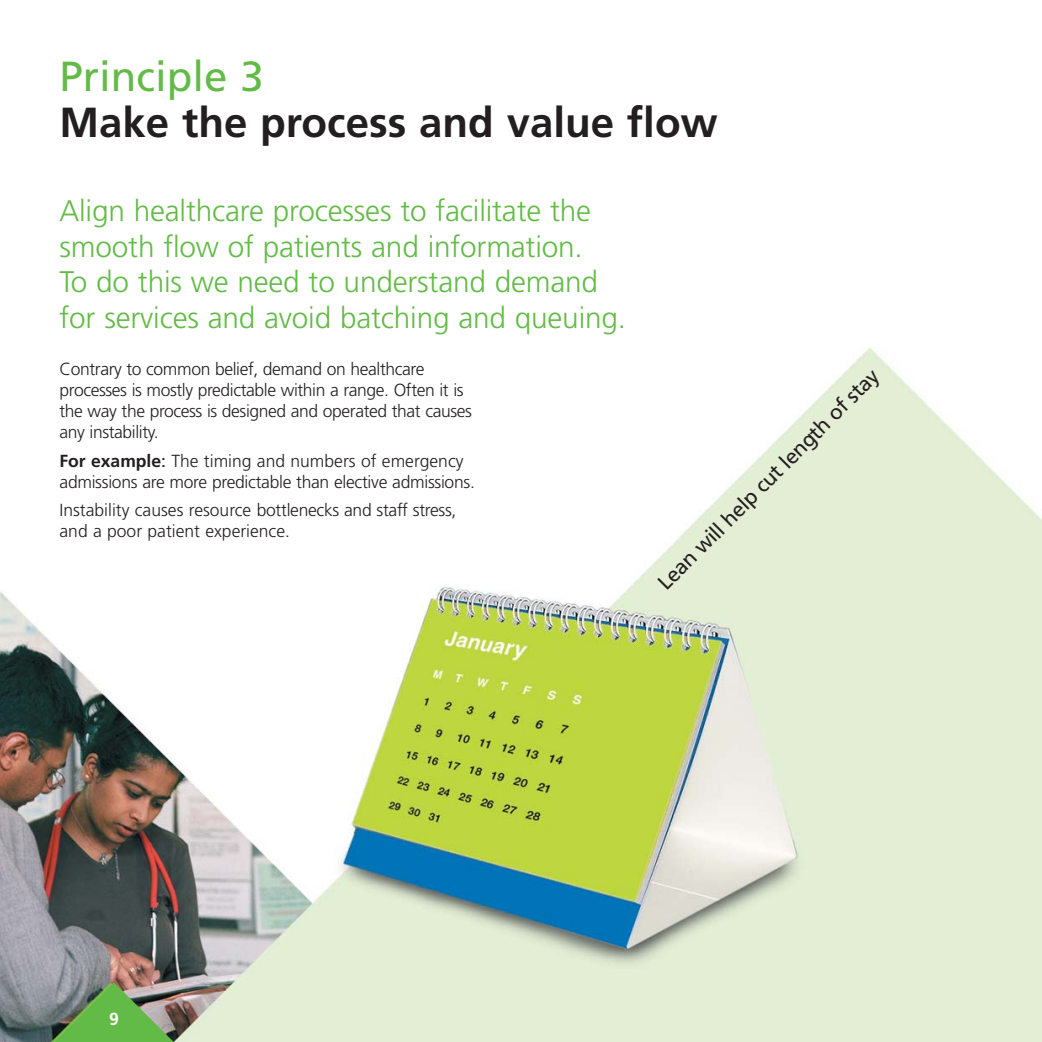
<style>
.page{position:relative;width:1042px;height:1042px;background:#fff}
.page>*{position:absolute;margin:0;border:0;box-sizing:border-box;transform-origin:0 0}
.t1{font:700 42px "Frutiger";color:#231f20}
.t2{font:42px "Frutiger";color:#62bb46}
.t3{font:300 29.75px/35.7px "Frutiger";letter-spacing:-.005em;color:#62bb46}
.t4{font:21px "Frutiger";color:#231f20}
.t5{font:300 17.5px/21px "Frutiger";letter-spacing:-.02em;color:#231f20}
.t6{font:300 17.5px/21px "Frutiger";color:#231f20}
.t7{font:700 17.5px "Frutiger";color:#fff}
.s1{font-weight:700}
.s2{font-weight:400}
</style>
<div class="page">
<img style="left:0;top:348px;width:1042px;height:694px">
<img style="left:54px;top:982px;width:120px;height:60px">
<h1 class="t2" style="left:60px;top:60px;width:206px">Principle 3</h1>
<h1 class="t1" style="left:60px;top:105px;width:660px">Make the process and value flow</h1>
<h2 class="t3" style="left:60px;top:195px;width:568px">Align healthcare processes to facilitate the smooth flow of patients and information.<br>To do this we need to understand demand for services and avoid batching and queuing.</h2>
<p class="t5" style="left:60px;top:360px;width:414px">Contrary to common belief, demand on healthcare processes is mostly predictable within a range. Often it is the way the process is designed and operated that causes any instability.</p>
<p class="t5" style="left:60px;top:451px;width:417px"><span class="s1">For example</span><span class="s2">:</span> The timing and numbers of emergency admissions are more predictable than elective admissions.</p>
<p class="t6" style="left:60px;top:501px;width:398px">Instability causes resource bottlenecks and staff stress, and a poor patient experience.</p>
<p class="t4" style="left:655px;top:580px;width:304px;rotate:-45deg">Lean will help cut length of stay</p>
<p class="t7" style="left:109px;top:1012px;width:11px">9</p>
</div>
